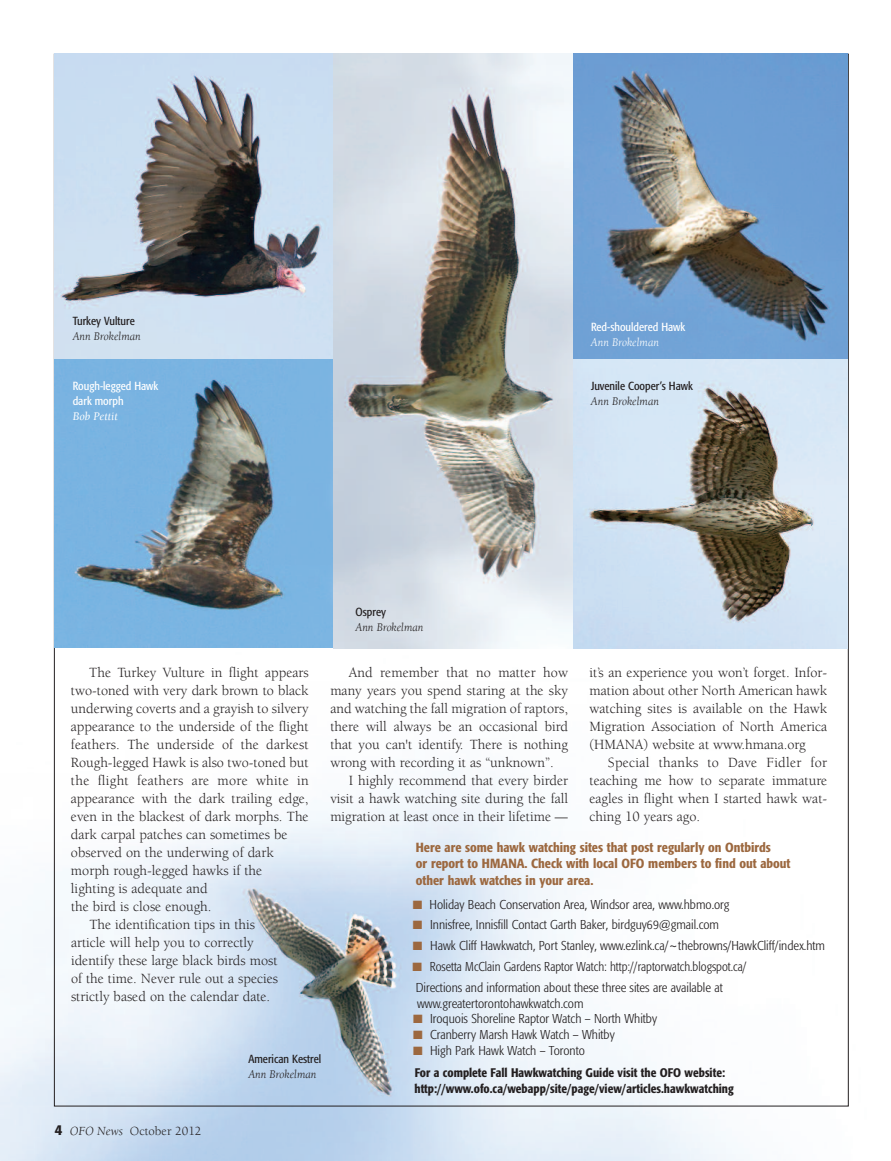
<style>
.page{position:relative;width:891px;height:1161px;background:#fff}
.page>*{position:absolute;margin:0;border:0;box-sizing:border-box;transform-origin:0 0}
.t1{font:14.4px/18px "Berkeley";color:#231f20;text-align:justify}
.t2{font:14.4px "Berkeley";letter-spacing:.02em;color:#231f20}
.t3{font:500 condensed 13.2px/16.5px "Formata";color:#9c683f}
.t4{font:300 condensed 12.75px "Formata";color:#231f20;scale:1.05 1}
.t5{font:300 condensed 12.75px/21.1px "Formata";color:#231f20}
.t6{font:12.75px "Berkeley";color:#231f20}
.t7{font:500 condensed 12.3px/16.5px "Formata";color:#231f20}
.t8{font:italic 12px "Berkeley";color:#231f20}
.t9{font:italic 12px "Berkeley";color:#fff}
.t10{font:italic 12px "Berkeley";color:#fff}
.t11{font:condensed 11.7px "Formata";color:#231f20}
.t12{font:condensed 11.7px/15px "Formata";color:#fff}
.s1{color:#9c683f}
.s2{font-family:"Formata";font-weight:500;font-size:14.25px}
.s3{font-style:italic}
</style>
<div class="page">
<img style="left:0;top:462px;width:849px;height:699px">
<img style="left:54px;top:358px;width:280px;height:290px">
<svg style="left:54px;top:54px;width:280px;height:304px;background:#a6b1bc"></svg>
<svg style="left:573px;top:358px;width:274px;height:290px;background:#b8c2ca"></svg>
<img style="left:573px;top:54px;width:274px;height:304px">
<img style="left:334px;top:54px;width:239px;height:594px">
<p class="t11" style="left:73px;top:316px;width:63px">Turkey Vulture</p>
<p class="t8" style="left:73px;top:332px;width:70px">Ann Brokelman</p>
<p class="t12" style="left:73px;top:379px;width:87px">Rough-legged Hawk dark morph</p>
<p class="t10" style="left:73px;top:411px;width:47px">Bob Pettit</p>
<p class="t12" style="left:591px;top:321px;width:96px">Red-shouldered Hawk</p>
<p class="t9" style="left:591px;top:338px;width:70px">Ann Brokelman</p>
<p class="t11" style="left:591px;top:381px;width:103px">Juvenile Cooper’s Hawk</p>
<p class="t8" style="left:591px;top:396px;width:70px">Ann Brokelman</p>
<p class="t11" style="left:356px;top:607px;width:32px">Osprey</p>
<p class="t8" style="left:355px;top:622px;width:70px">Ann Brokelman</p>
<p class="t1" style="left:89px;top:664px;width:221px">The Turkey Vulture in flight appears</p>
<p class="t1" style="left:71px;top:682px;width:239px">two-toned with very dark brown to black</p>
<p class="t1" style="left:71px;top:700px;width:239px">underwing coverts and a grayish to silvery</p>
<p class="t1" style="left:71px;top:718px;width:239px">appearance to the underside of the flight</p>
<p class="t1" style="left:71px;top:736px;width:239px">feathers. The underside of the darkest</p>
<p class="t1" style="left:71px;top:754px;width:239px">Rough-legged Hawk is also two-toned but</p>
<p class="t2" style="left:71px;top:774px;width:239px">the flight feathers are more white in</p>
<p class="t1" style="left:71px;top:790px;width:239px">appearance with the dark trailing edge,</p>
<p class="t1" style="left:71px;top:808px;width:239px">even in the blackest of dark morphs. The</p>
<p class="t1" style="left:71px;top:826px;width:218px">dark carpal patches can sometimes be</p>
<p class="t1" style="left:71px;top:844px;width:204px">observed on the underwing of dark</p>
<p class="t1" style="left:71px;top:862px;width:193px">morph rough-legged hawks if the</p>
<p class="t1" style="left:71px;top:880px;width:138px">lighting is adequate and</p>
<p class="t1" style="left:71px;top:898px;width:142px">the bird is close enough.</p>
<p class="t1" style="left:89px;top:916px;width:167px">The identification tips in this</p>
<p class="t1" style="left:71px;top:934px;width:184px">article will help you to correctly</p>
<p class="t1" style="left:71px;top:952px;width:208px">identify these large black birds most</p>
<p class="t1" style="left:71px;top:970px;width:209px">of the time. Never rule out a species</p>
<p class="t1" style="left:71px;top:988px;width:201px">strictly based on the calendar date.</p>
<p class="t11" style="left:248px;top:1054px;width:74px">American Kestrel</p>
<p class="t8" style="left:248px;top:1070px;width:70px">Ann Brokelman</p>
<p class="t1" style="left:590px;top:664px;width:239px">it’s an experience you won’t forget. Infor&shy;mation about other North American hawk watching sites is available on the Hawk Migration Association of North America (HMANA) website at www.hmana.org</p>
<p class="t1" style="left:590px;top:754px;width:239px;text-indent:18px">Special thanks to Dave Fidler for teaching me how to separate immature eagles in flight when I started hawk wat&shy;ching 10 years ago.</p>
<p class="t3" style="left:416px;top:840px;width:376px">Here are some hawk watching sites that post regularly on Ontbirds<br>or report to HMANA. Check with local OFO members to find out about other hawk watches in your area.</p>
<p class="t4" style="left:413px;top:899px;width:303px"><span class="s1">■</span> Holiday Beach Conservation Area, Windsor area, www.hbmo.org</p>
<p class="t4" style="left:413px;top:920px;width:293px"><span class="s1">■</span> Innisfree, Innisfill Contact Garth Baker, birdguy69@gmail.com</p>
<p class="t4" style="left:413px;top:940px;width:394px"><span class="s1">■</span> Hawk Cliff Hawkwatch, Port Stanley, www.ezlink.ca/~thebrowns/HawkCliff/index.htm</p>
<p class="t5" style="left:413px;top:957px;width:335px"><span class="s1">■</span> Rosetta McClain Gardens Raptor Watch: http://raptorwatch.blogspot.ca/<br>Directions and information about these three sites are available at</p>
<p class="t4" style="left:417px;top:998px;width:160px">www.greatertorontohawkwatch.com</p>
<p class="t4" style="left:413px;top:1014px;width:234px"><span class="s1">■</span> Iroquois Shoreline Raptor Watch – North Whitby</p>
<p class="t4" style="left:413px;top:1030px;width:193px"><span class="s1">■</span> Cranberry Marsh Hawk Watch – Whitby</p>
<p class="t4" style="left:413px;top:1045px;width:165px"><span class="s1">■</span> High Park Hawk Watch – Toronto</p>
<p class="t7" style="left:415px;top:1065px;width:321px">For a complete Fall Hawkwatching Guide visit the OFO website: http://www.ofo.ca/webapp/site/page/view/articles.hawkwatching</p>
<p class="t1" style="left:349px;top:664px;width:221px">And remember that no matter how</p>
<p class="t1" style="left:330px;top:682px;width:239px">many years you spend staring at the sky</p>
<p class="t1" style="left:330px;top:700px;width:239px">and watching the fall migration of raptors,</p>
<p class="t1" style="left:330px;top:718px;width:239px">there will always be an occasional bird</p>
<p class="t1" style="left:330px;top:736px;width:239px">that you can't identify. There is nothing</p>
<p class="t1" style="left:330px;top:754px;width:225px">wrong with recording it as “unknown”.</p>
<p class="t1" style="left:349px;top:772px;width:221px">I highly recommend that every birder</p>
<p class="t1" style="left:330px;top:790px;width:239px">visit a hawk watching site during the fall</p>
<p class="t1" style="left:330px;top:808px;width:239px">migration at least once in their lifetime —</p>
<p class="t6" style="left:55px;top:1126px;width:148px"><span class="s2">4</span> <span class="s3">OFO News</span> October 2012</p>
</div>
